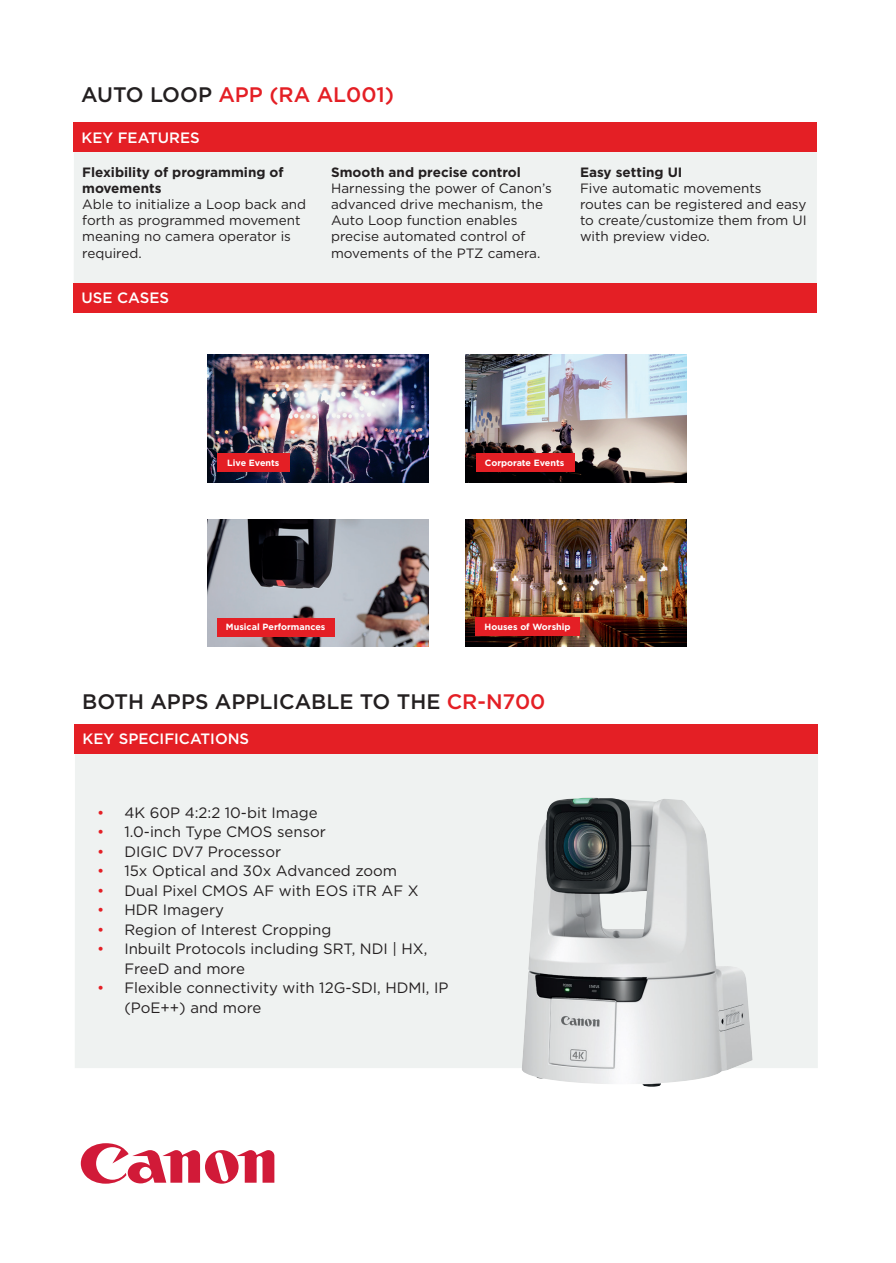
<style>
.page{position:relative;width:896px;height:1263px;background:#fff}
.page>*{position:absolute;margin:0;border:0;box-sizing:border-box;transform-origin:0 0}
.t1{font:500 21px "Gotham";color:#231f20}
.t2{font:500 21px "Gotham";color:#e41f25}
.t3{font:15px/19.5px "Gotham";color:#231f20}
.t4{font:500 15px "Gotham";color:#fff}
.t5{font:13.5px/16.2px "Gotham";color:#231f20}
.t6{font:700 13.5px/16.2px "Gotham";color:#231f20}
.t7{font:700 9px "Gotham";color:#fff}
.s1{color:#231f20}
.s2{color:#e41f25}
</style>
<div class="page">
<svg style="left:81px;top:1143px;width:193px;height:40px"></svg>
<div style="left:74px;top:152px;width:742px;height:135px;background:#eff2f1"></div>
<div style="left:75px;top:728px;width:743px;height:340px;background:#eff2f1"></div>
<img style="left:207px;top:519px;width:221px;height:128px">
<div style="left:217px;top:617px;width:118px;height:19px;background:#e41f25"></div>
<img style="left:465px;top:519px;width:221px;height:128px">
<div style="left:475px;top:617px;width:105px;height:19px;background:#e41f25"></div>
<div style="left:74px;top:122px;width:742px;height:30px;background:#e41f25"></div>
<img style="left:207px;top:354px;width:221px;height:128px">
<div style="left:217px;top:453px;width:73px;height:19px;background:#e41f25"></div>
<img style="left:465px;top:354px;width:221px;height:128px">
<div style="left:476px;top:453px;width:98px;height:19px;background:#e41f25"></div>
<div style="left:74px;top:283px;width:742px;height:30px;background:#e41f25"></div>
<div style="left:75px;top:724px;width:743px;height:30px;background:#e41f25"></div>
<img style="left:522px;top:797px;width:230px;height:289px">
<h1 class="t2" style="left:81px;top:81px;width:314px"><span class="s1">AUTO LOOP</span> APP (RA AL001)</h1>
<p class="t4" style="left:82px;top:127px;width:120px">KEY FEATURES</p>
<p class="t6" style="left:82px;top:164px;width:203px">Flexibility of programming of movements</p>
<p class="t5" style="left:82px;top:196px;width:225px">Able to initialize a Loop back and forth as programmed movement meaning no camera operator is required.</p>
<p class="t4" style="left:82px;top:288px;width:89px">USE CASES</p>
<p class="t6" style="left:331px;top:164px;width:191px">Smooth and precise control</p>
<p class="t5" style="left:331px;top:180px;width:222px">Harnessing the power of Canon’s advanced drive mechanism, the<br>Auto Loop function enables precise automated control of movements of the PTZ camera.</p>
<p class="t6" style="left:580px;top:164px;width:104px">Easy setting UI</p>
<p class="t5" style="left:580px;top:180px;width:228px">Five automatic movements routes can be registered and easy to create/customize them from UI with preview video.</p>
<p class="t7" style="left:227px;top:457px;width:54px">Live Events</p>
<p class="t7" style="left:484px;top:456px;width:81px">Corporate Events</p>
<p class="t7" style="left:226px;top:621px;width:101px">Musical Performances</p>
<p class="t7" style="left:484px;top:621px;width:87px">Houses of Worship</p>
<h1 class="t1" style="left:82px;top:688px;width:464px">BOTH APPS APPLICABLE TO THE <span class="s2">CR-N700</span></h1>
<p class="t4" style="left:83px;top:729px;width:168px">KEY SPECIFICATIONS</p>
<p class="t3" style="left:97px;top:802px;width:222px"><span class="s2">•</span> 4K 60P 4:2:2 10-bit Image</p>
<p class="t3" style="left:97px;top:822px;width:230px"><span class="s2">•</span> 1.0-inch Type CMOS sensor</p>
<p class="t3" style="left:97px;top:841px;width:185px"><span class="s2">•</span> DIGIC DV7 Processor</p>
<p class="t3" style="left:97px;top:861px;width:301px"><span class="s2">•</span> 15x Optical and 30x Advanced zoom</p>
<p class="t3" style="left:97px;top:880px;width:323px"><span class="s2">•</span> Dual Pixel CMOS AF with EOS iTR AF X</p>
<p class="t3" style="left:97px;top:900px;width:128px"><span class="s2">•</span> HDR Imagery</p>
<p class="t3" style="left:97px;top:919px;width:235px"><span class="s2">•</span> Region of Interest Cropping</p>
<p class="t3" style="left:124px;top:939px;width:304px;text-indent:-27px"><span class="s2">•</span> Inbuilt Protocols including SRT, NDI | HX,<br>FreeD and more</p>
<p class="t3" style="left:124px;top:978px;width:326px;text-indent:-27px"><span class="s2">•</span> Flexible connectivity with 12G-SDI, HDMI, IP (PoE++) and more</p>
</div>
